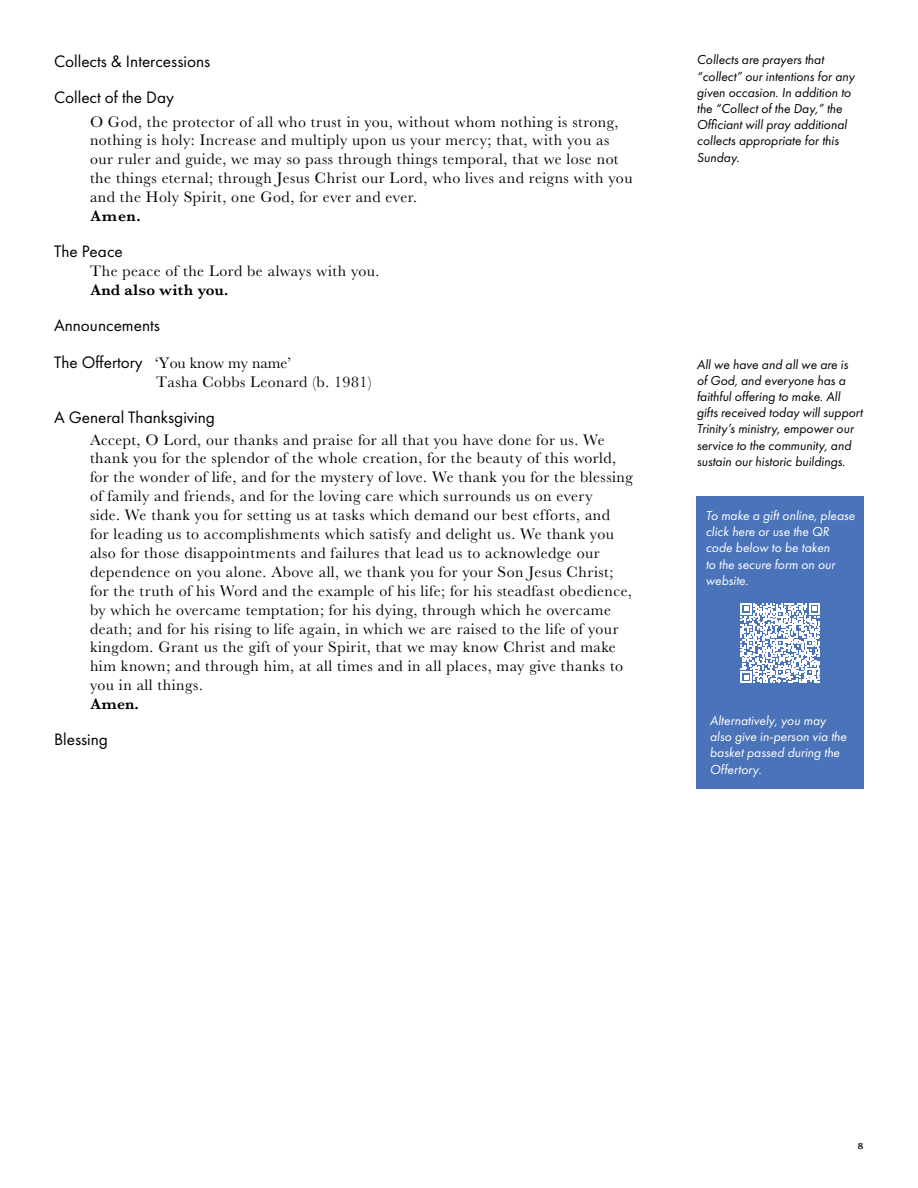
<style>
.page{position:relative;width:918px;height:1188px;background:#fff}
.page>*{position:absolute;margin:0;border:0;box-sizing:border-box;transform-origin:0 0}
.t1{font:18px "Mrs Eaves All Petite Caps OT";color:#000}
.Section_Header_FUTUR{font:17.25px "Futura PT";color:#000}
.Speaker_Text{font:15.75px/18.9px "Baskerville No 2";letter-spacing:.03em;color:#000}
.Section_Header_FUTUR-2{font:15.75px "Baskerville No 2";color:#000}
.Section_Header_FUTUR-3{font:15.75px "Baskerville No 2";letter-spacing:.03em;color:#000}
.PEOPLE_text{font:15.75px "Baskerville No 2 Sem Bol";color:#000}
.Speaker_Text-2{font:15.75px "Baskerville No 2 Sem Bol";color:#000}
.t2{font:italic 13.5px/16.2px "Futura PT";color:#000}
.t3{font:italic 13.5px/16.2px "Futura PT";color:#fff}
.s1{font-family:"Futura PT";font-size:17.25px}
</style>
<div class="page">
<div style="left:697px;top:496px;width:167px;height:292px;background:#4a73b9"></div>
<svg style="left:741px;top:603px;width:79px;height:80px"></svg>
<p class="Section_Header_FUTUR" style="left:54px;top:51px;width:158px">Collects &amp; Intercessions</p>
<p class="Section_Header_FUTUR" style="left:54px;top:87px;width:122px">Collect of the Day</p>
<p class="Speaker_Text" style="left:90px;top:112px;width:544px">O God, the protector of all who trust in you, without whom nothing is strong, nothing is holy: Increase and multiply upon us your mercy; that, with you as our ruler and guide, we may so pass through things temporal, that we lose not the things eternal; through Jesus Christ our Lord, who lives and reigns with you and the Holy Spirit, one God, for ever and ever.</p>
<p class="Speaker_Text-2" style="left:90px;top:207px;width:52px">Amen.</p>
<p class="Section_Header_FUTUR" style="left:54px;top:241px;width:70px">The Peace</p>
<p class="Speaker_Text" style="left:90px;top:262px;width:291px">The peace of the Lord be always with you.</p>
<p class="PEOPLE_text" style="left:90px;top:281px;width:140px">And also with you.</p>
<p class="Section_Header_FUTUR" style="left:54px;top:315px;width:107px">Announcements</p>
<p class="Section_Header_FUTUR-2" style="left:54px;top:354px;width:238px"><span class="s1">The Offertory</span> ‘You know my name’</p>
<p class="Section_Header_FUTUR-3" style="left:156px;top:373px;width:217px">Tasha Cobbs Leonard (b. 1981)</p>
<p class="Section_Header_FUTUR" style="left:54px;top:407px;width:163px">A General Thanksgiving</p>
<p class="Speaker_Text" style="left:90px;top:430px;width:544px">Accept, O Lord, our thanks and praise for all that you have done for us. We thank you for the splendor of the whole creation, for the beauty of this world, for the wonder of life, and for the mystery of love. We thank you for the blessing of family and friends, and for the loving care which surrounds us on every<br>side. We thank you for setting us at tasks which demand our best efforts, and<br>for leading us to accomplishments which satisfy and delight us. We thank you also for those disappointments and failures that lead us to acknowledge our dependence on you alone. Above all, we thank you for your Son Jesus Christ; for the truth of his Word and the example of his life; for his steadfast obedience, by which he overcame temptation; for his dying, through which he overcame death; and for his rising to life again, in which we are raised to the life of your kingdom. Grant us the gift of your Spirit, that we may know Christ and make him known; and through him, at all times and in all places, may give thanks to you in all things.</p>
<p class="PEOPLE_text" style="left:90px;top:695px;width:50px">Amen.</p>
<p class="Section_Header_FUTUR" style="left:54px;top:729px;width:55px">Blessing</p>
<p class="t2" style="left:697px;top:52px;width:159px">Collects are prayers that “collect” our intentions for any given occasion. In addition to the “Collect of the Day,” the<br>Officiant will pray additional collects appropriate for this<br>Sunday.</p>
<p class="t2" style="left:697px;top:356px;width:168px">All we have and all we are is<br>of God, and everyone has a faithful offering to make. All gifts received today will support<br>Trinity’s ministry, empower our service to the community, and sustain our historic buildings.</p>
<p class="t3" style="left:706px;top:507px;width:151px">To make a gift online, please click here or use the QR code below to be taken<br>to the secure form on our website.</p>
<p class="t3" style="left:710px;top:712px;width:138px">Alternatively, you may also give in-person via the basket passed during the<br>Offertory.</p>
<p class="t1" style="left:857px;top:1134px;width:8px">8</p>
</div>
